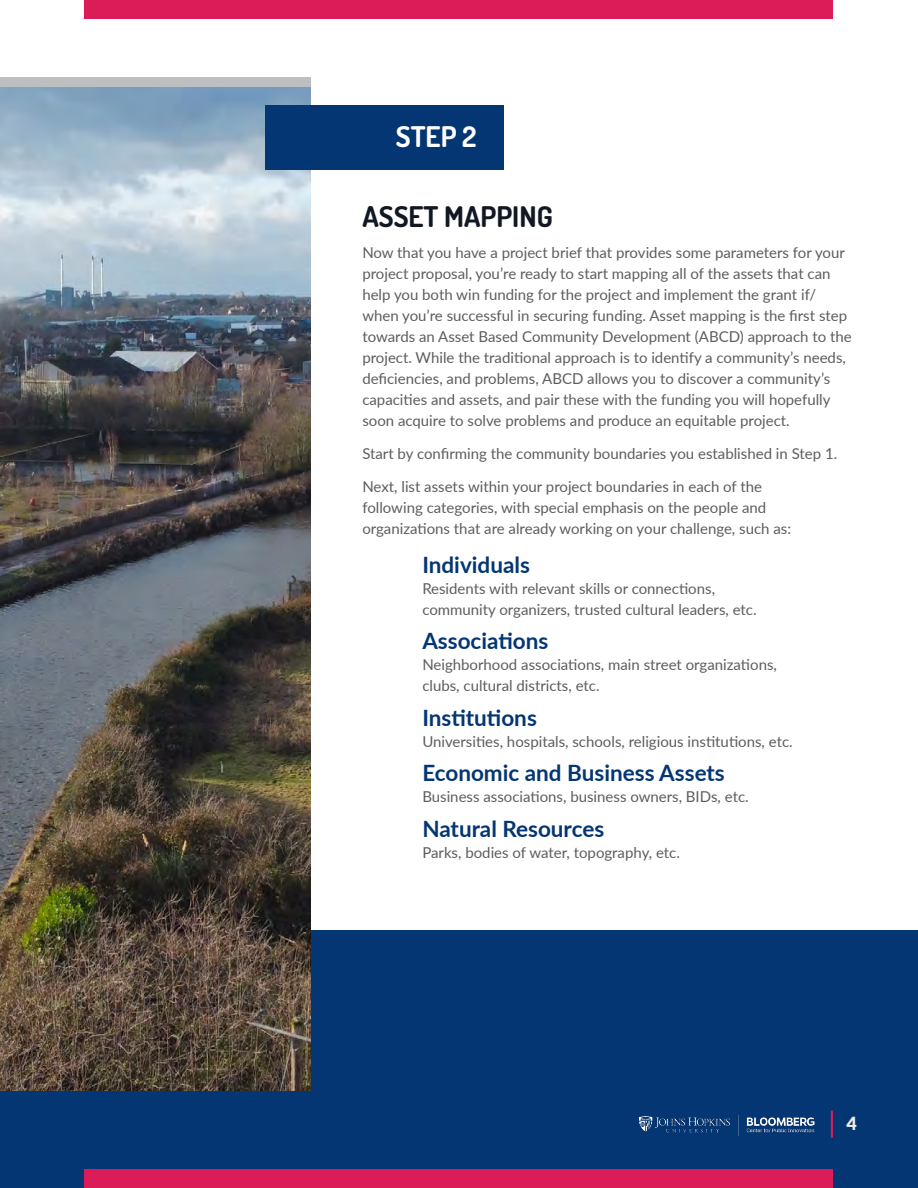
<style>
.page{position:relative;width:918px;height:1188px;background:#fff}
.page>*{position:absolute;margin:0;border:0;box-sizing:border-box;transform-origin:0 0}
.t1{font:700 28.5px "Dosis";color:#111824}
.t2{font:700 28.5px "Dosis";color:#fff}
.t3{font:700 22.5px "Lato";color:#043673}
.t4{font:900 18px "Lato";color:#efece9}
.t5{font:15px/21px "Lato";color:#5d5d5d}
</style>
<div class="page">
<div style="left:0;top:931px;width:918px;height:257px;background:#043673"></div>
<img style="left:0;top:88px;width:310px;height:1002px">
<div style="left:265px;top:105px;width:238px;height:65px;background:#043673"></div>
<hr style="left:831px;top:1111px;width:2px;height:27px;background:#dc1c59">
<div style="left:85px;top:1170px;width:748px;height:18px;background:#dc1c59"></div>
<div style="left:85px;top:0;width:748px;height:18px;background:#dc1c59"></div>
<h1 class="t2" style="left:396px;top:117px;width:82px">STEP 2</h1>
<h1 class="t1" style="left:362px;top:197px;width:192px">ASSET MAPPING</h1>
<p class="t5" style="left:362px;top:241px;width:491px">Now that you have a project brief that provides some parameters for your project proposal, you’re ready to start mapping all of the assets that can help you both win funding for the project and implement the grant if/ when you’re successful in securing funding. Asset mapping is the first step towards an Asset Based Community Development (ABCD) approach to the project. While the traditional approach is to identify a community’s needs, deficiencies, and problems, ABCD allows you to discover a community’s capacities and assets, and pair these with the funding you will hopefully soon acquire to solve problems and produce an equitable project.</p>
<p class="t5" style="left:362px;top:442px;width:476px">Start by confirming the community boundaries you established in Step 1.</p>
<p class="t5" style="left:362px;top:475px;width:430px">Next, list assets within your project boundaries in each of the following categories, with special emphasis on the people and organizations that are already working on your challenge, such as:</p>
<h2 class="t3" style="left:422px;top:548px;width:109px">Individuals</h2>
<p class="t5" style="left:422px;top:577px;width:336px">Residents with relevant skills or connections, community organizers, trusted cultural leaders, etc.</p>
<h2 class="t3" style="left:422px;top:625px;width:128px">Associations</h2>
<p class="t5" style="left:422px;top:654px;width:356px">Neighborhood associations, main street organizations, clubs, cultural districts, etc.</p>
<h2 class="t3" style="left:422px;top:701px;width:116px">Institutions</h2>
<p class="t5" style="left:422px;top:730px;width:372px">Universities, hospitals, schools, religious institutions, etc.</p>
<h2 class="t3" style="left:422px;top:757px;width:304px">Economic and Business Assets</h2>
<p class="t5" style="left:422px;top:786px;width:328px">Business associations, business owners, BIDs, etc.</p>
<h2 class="t3" style="left:422px;top:812px;width:183px">Natural Resources</h2>
<p class="t5" style="left:422px;top:841px;width:259px">Parks, bodies of water, topography, etc.</p>
<p class="t4" style="left:846px;top:1110px;width:12px">4</p>
</div>
